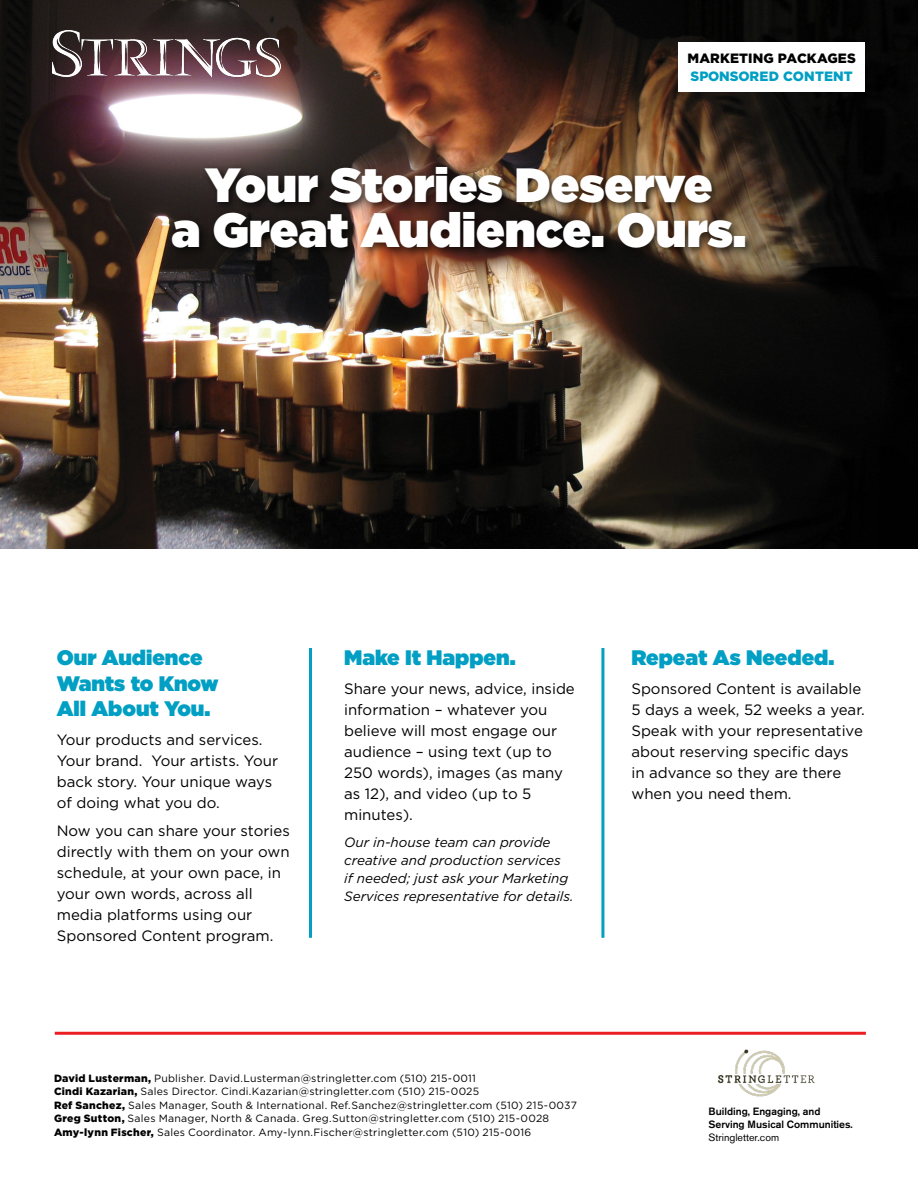
<style>
.page{position:relative;width:918px;height:1188px;background:#fff}
.page>*{position:absolute;margin:0;border:0;box-sizing:border-box;transform-origin:0 0}
.t1{font:900 48px/45px "Gotham";color:#fff;text-align:center}
.t2{font:900 21px/25.5px "Gotham";color:#009fc3}
.t3{font:15px/21px "Gotham";color:#000}
.t4{font:italic 13.5px/18px "Gotham";color:#000}
.t5{font:900 13.5px "Gotham";letter-spacing:.01em;color:#000}
.t6{font:900 13.5px "Gotham";letter-spacing:.01em;color:#009fc3}
.t7{font:10.5px/13.5px "Gotham";letter-spacing:.02em;color:#000}
.t8{font:500 10.5px/12.6px "Akzidenz Grotesk BE";color:#000}
.t9{font:10.5px "Akzidenz Grotesk BE";color:#000}
.s1{font-weight:900}
</style>
<div class="page">
<img style="left:0;top:0;width:918px;height:549px">
<img style="left:52px;top:31px;width:229px;height:46px">
<div style="left:679px;top:42px;width:186px;height:50px;background:#fff"></div>
<div style="left:167px;top:162px;width:590px;height:97px;background:#000;opacity:.7"></div>
<hr style="left:309px;top:648px;width:3px;height:290px;background:#009fc3">
<hr style="left:601px;top:648px;width:3px;height:290px;background:#009fc3">
<img style="left:717px;top:1050px;width:97px;height:47px">
<hr style="left:55px;top:1032px;width:811px;height:3px;background:#ed1d24">
<p class="t5" style="left:687px;top:51px;width:170px">MARKETING PACKAGES</p>
<p class="t6" style="left:690px;top:69px;width:164px">SPONSORED CONTENT</p>
<h1 class="t1" style="left:171px;top:161px;width:577px">Your Stories Deserve<br>a Great Audience. Ours.</h1>
<h2 class="t2" style="left:57px;top:645px;width:163px">Our Audience<br>Wants to Know<br>All About You.</h2>
<p class="t3" style="left:57px;top:729px;width:223px">Your products and services.<br>Your brand. Your artists. Your back story. Your unique ways of doing what you do.</p>
<p class="t3" style="left:57px;top:820px;width:235px">Now you can share your stories directly with them on your own schedule, at your own pace, in your own words, across all media platforms using our<br>Sponsored Content program.</p>
<h2 class="t2" style="left:344px;top:645px;width:173px">Make It Happen.</h2>
<p class="t3" style="left:344px;top:678px;width:232px">Share your news, advice, inside information – whatever you believe will most engage our audience – using text (up to<br>250 words), images (as many as 12), and video (up to 5 minutes).</p>
<p class="t4" style="left:344px;top:833px;width:231px">Our in-house team can provide creative and production services<br>if needed; just ask your Marketing Services representative for details.</p>
<p class="t7" style="left:54px;top:1071px;width:525px"><span class="s1">David Lusterman,</span> Publisher. David.Lusterman@stringletter.com (510) 215-0011<br><span class="s1">Cindi Kazarian,</span> Sales Director. Cindi.Kazarian@stringletter.com (510) 215-0025<br><span class="s1">Ref Sanchez,</span> Sales Manager, South &amp; International. Ref.Sanchez@stringletter.com (510) 215-0037<br><span class="s1">Greg Sutton,</span> Sales Manager, North &amp; Canada. Greg.Sutton@stringletter.com (510) 215-0028<br><span class="s1">Amy-lynn Fischer,</span> Sales Coordinator. Amy-lynn.Fischer@stringletter.com (510) 215-0016</p>
<h2 class="t2" style="left:631px;top:645px;width:204px">Repeat As Needed.</h2>
<p class="t3" style="left:631px;top:678px;width:235px">Sponsored Content is available<br>5 days a week, 52 weeks a year.<br>Speak with your representative about reserving specific days in advance so they are there when you need them.</p>
<p class="t8" style="left:708px;top:1105px;width:146px">Building, Engaging, and<br>Serving Musical Communities.</p>
<p class="t9" style="left:708px;top:1131px;width:72px">Stringletter.com</p>
</div>
